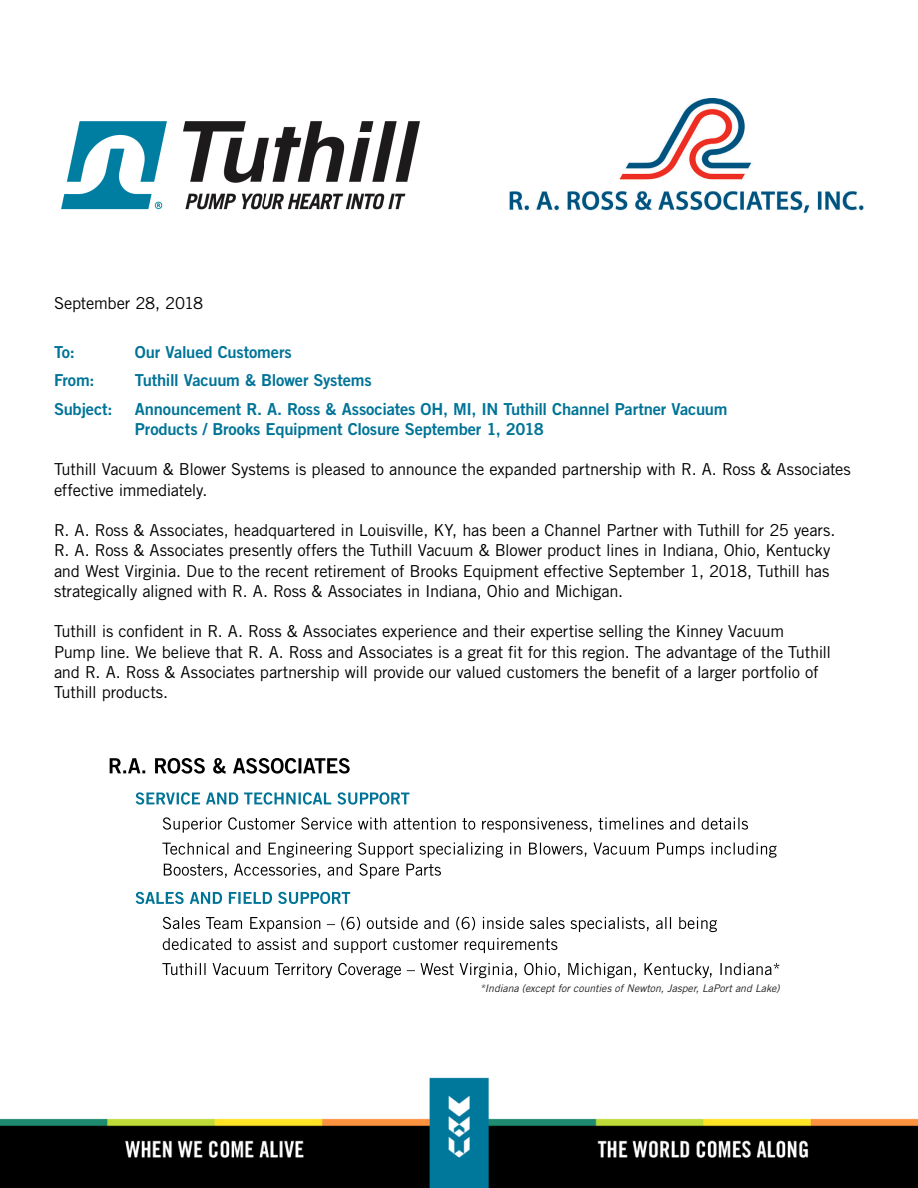
<style>
.page{position:relative;width:918px;height:1188px;background:#fff}
.page>*{position:absolute;margin:0;border:0;box-sizing:border-box;transform-origin:0 0}
.t1{font:16.5px/20.2px "Trade Gothic LT Std";letter-spacing:-.015em;color:#000}
.t2{font:16.5px/20.2px "Trade Gothic LT Std Bd 2";letter-spacing:-.01em;color:#007497}
.t3{font:italic 10.5px "Trade Gothic LT Std";color:#231f20}
</style>
<div class="page">
<img style="left:0;top:758px;width:918px;height:430px">
<svg style="left:162px;top:963px;width:617px;height:15px"></svg>
<svg style="left:163px;top:938px;width:394px;height:15px"></svg>
<svg style="left:163px;top:917px;width:554px;height:15px"></svg>
<svg style="left:136px;top:892px;width:214px;height:12px"></svg>
<svg style="left:162px;top:842px;width:615px;height:37px"></svg>
<svg style="left:163px;top:817px;width:585px;height:16px"></svg>
<svg style="left:136px;top:792px;width:274px;height:13px"></svg>
<svg style="left:110px;top:758px;width:240px;height:16px"></svg>
<img style="left:61px;top:121px;width:359px;height:89px">
<img style="left:509px;top:98px;width:355px;height:116px">
<p class="t1" style="left:54px;top:293px;width:151px">September 28, 2018</p>
<p class="t2" style="left:54px;top:341px;width:22px">To:</p>
<p class="t2" style="left:135px;top:341px;width:158px">Our Valued Customers</p>
<p class="t2" style="left:54px;top:370px;width:42px">From:</p>
<p class="t2" style="left:135px;top:370px;width:238px">Tuthill Vacuum &amp; Blower Systems</p>
<p class="t2" style="left:54px;top:398px;width:60px">Subject:</p>
<p class="t2" style="left:135px;top:398px;width:594px">Announcement R. A. Ross &amp; Associates OH, MI, IN Tuthill Channel Partner Vacuum<br>Products / Brooks Equipment Closure September 1, 2018</p>
<p class="t1" style="left:54px;top:459px;width:798px">Tuthill Vacuum &amp; Blower Systems is pleased to announce the expanded partnership with R. A. Ross &amp; Associates effective immediately.</p>
<p class="t1" style="left:54px;top:520px;width:783px">R. A. Ross &amp; Associates, headquartered in Louisville, KY, has been a Channel Partner with Tuthill for 25 years.<br>R. A. Ross &amp; Associates presently offers the Tuthill Vacuum &amp; Blower product lines in Indiana, Ohio, Kentucky and West Virginia. Due to the recent retirement of Brooks Equipment effective September 1, 2018, Tuthill has strategically aligned with R. A. Ross &amp; Associates in Indiana, Ohio and Michigan.</p>
<p class="t1" style="left:54px;top:621px;width:779px">Tuthill is confident in R. A. Ross &amp; Associates experience and their expertise selling the Kinney Vacuum<br>Pump line. We believe that R. A. Ross and Associates is a great fit for this region. The advantage of the Tuthill and R. A. Ross &amp; Associates partnership will provide our valued customers the benefit of a larger portfolio of Tuthill products.</p>
<p class="t3" style="left:480px;top:982px;width:301px">*Indiana (except for counties of Newton, Jasper, LaPort and Lake)</p>
</div>
